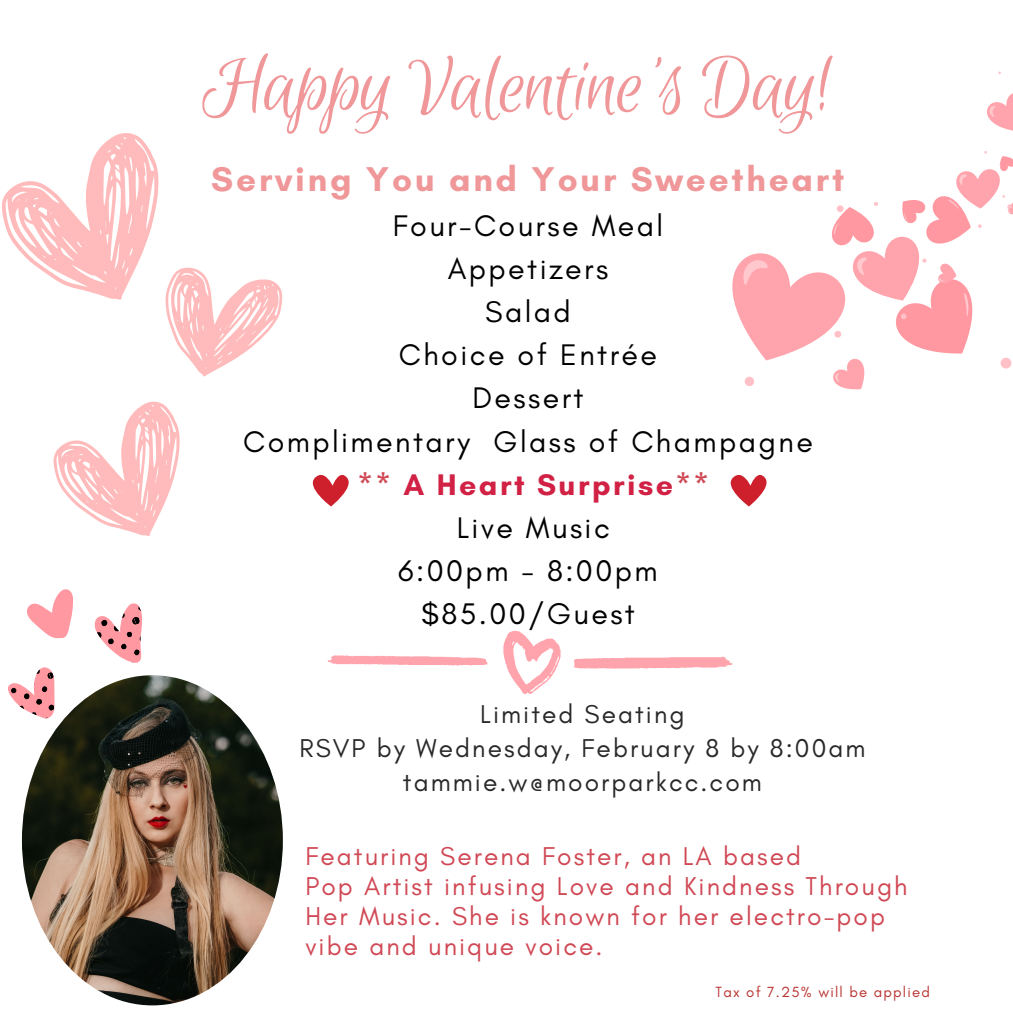
<style>
.page{position:relative;width:1013px;height:1013px;background:#fff}
.page>*{position:absolute;margin:0;border:0;box-sizing:border-box;transform-origin:0 0}
.t1{font:88px "Euphoria Script";letter-spacing:-.02em;color:#f09799}
.t2{font:700 35px "Glacial Indifference";letter-spacing:.08em;color:#f09799}
.t3{font:30.38px "Glacial Indifference";letter-spacing:.08em;color:#000}
.t4{font:700 30.38px "Glacial Indifference";letter-spacing:.08em;color:#d12144}
.t5{font:26.25px/30px "Glacial Indifference";letter-spacing:.08em;color:#d04854}
.t6{font:26.25px "Glacial Indifference";letter-spacing:.08em;color:#292929}
.t7{font:15px "Glacial Indifference";letter-spacing:.08em;color:#b83330}
.s1{color:#d04854}
</style>
<div class="page">
<svg style="left:8px;top:589px;width:135px;height:173px"></svg>
<img style="left:22px;top:675px;width:261px;height:330px;border-radius:50%">
<svg style="left:53px;top:401px;width:127px;height:135px"></svg>
<svg style="left:165px;top:267px;width:117px;height:110px"></svg>
<svg style="left:2px;top:133px;width:157px;height:167px"></svg>
<svg style="left:732px;top:151px;width:280px;height:239px"></svg>
<svg style="left:987px;top:94px;width:25px;height:37px"></svg>
<svg style="left:328px;top:630px;width:404px;height:64px"></svg>
<svg style="left:730px;top:475px;width:37px;height:31px"></svg>
<svg style="left:312px;top:475px;width:37px;height:31px"></svg>
<p class="t1" style="left:202px;top:39px;width:631px">Happy Valentine's Day!</p>
<p class="t2" style="left:211px;top:158px;width:634px">Serving You and Your Sweetheart</p>
<p class="t3" style="left:393px;top:207px;width:272px">Four-Course Meal</p>
<p class="t3" style="left:447px;top:250px;width:162px">Appetizers</p>
<p class="t3" style="left:485px;top:293px;width:87px">Salad</p>
<p class="t3" style="left:399px;top:336px;width:260px">Choice of Entrée</p>
<p class="t3" style="left:472px;top:379px;width:113px">Dessert</p>
<p class="t3" style="left:243px;top:423px;width:571px">Complimentary Glass of Champagne</p>
<p class="t4" style="left:357px;top:466px;width:353px"><span class="s1">**</span> A Heart Surprise<span class="s1">**</span></p>
<p class="t3" style="left:457px;top:509px;width:154px">Live Music</p>
<p class="t3" style="left:398px;top:552px;width:261px">6:00pm - 8:00pm</p>
<p class="t3" style="left:421px;top:595px;width:215px">$85.00/Guest</p>
<p class="t6" style="left:480px;top:698px;width:206px">Limited Seating</p>
<p class="t6" style="left:299px;top:732px;width:567px">RSVP by Wednesday, February 8 by 8:00am</p>
<p class="t6" style="left:403px;top:766px;width:360px">tammie.w@moorparkcc.com</p>
<p class="t5" style="left:305px;top:841px;width:497px">Featuring Serena Foster, an LA based</p>
<p class="t5" style="left:305px;top:871px;width:603px">Pop Artist infusing Love and Kindness Through<br>Her Music. She is known for her electro-pop vibe and unique voice.</p>
<p class="t7" style="left:715px;top:983px;width:216px">Tax of 7.25% will be applied</p>
</div>
